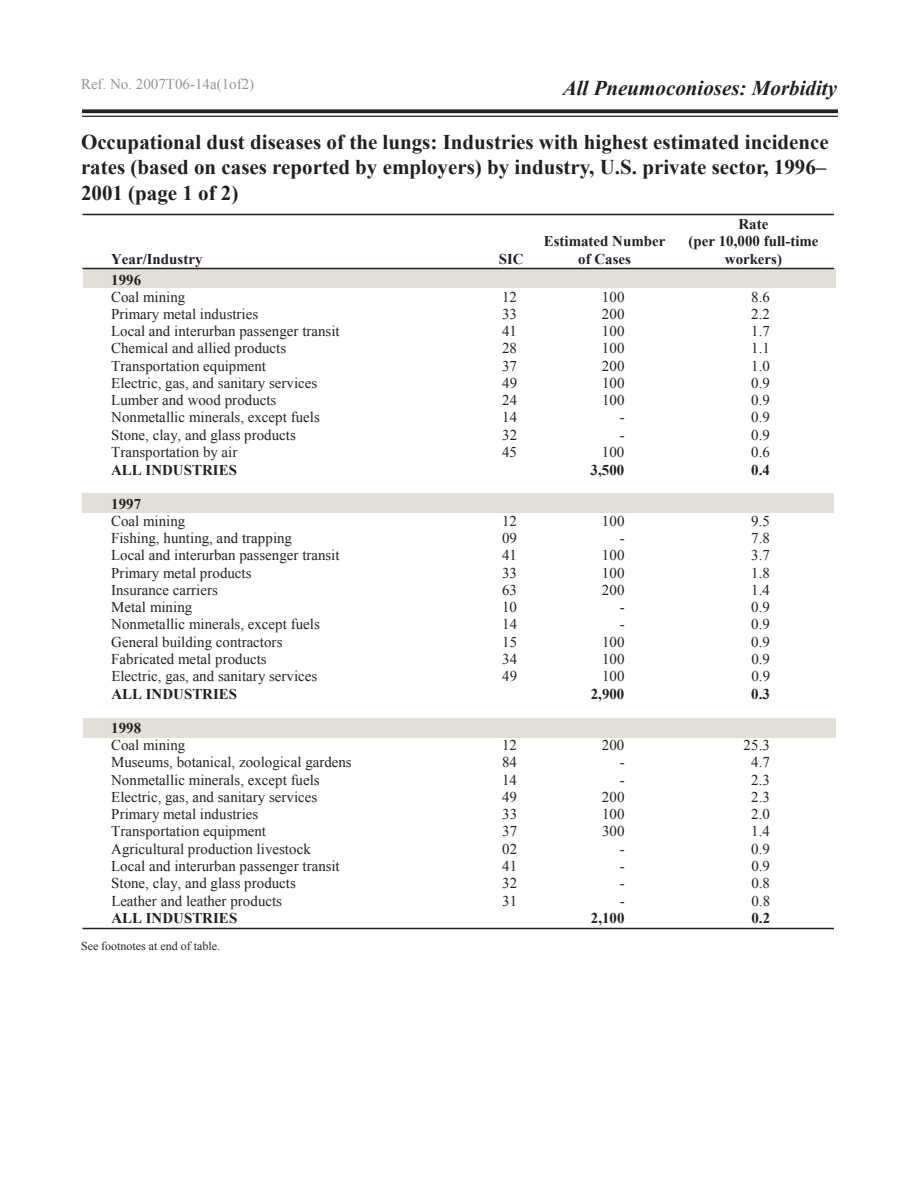
<style>
.page{position:relative;width:918px;height:1188px;background:#fff}
.page>*{position:absolute;margin:0;border:0;box-sizing:border-box;transform-origin:0 0}
.t1{font:700 21px/25.2px "Times New Roman";color:#231f20;text-align:justify}
.t2{font:italic 700 21px "Times New Roman";color:#231f20}
.t3{font:15px/17px "Times New Roman";color:#231f20}
.t4{font:700 15px/17.2px "Times New Roman";color:#231f20;text-align:center}
.t5{font:15px "Times New Roman";color:#939598}
.t6{font:12px "Times New Roman";color:#231f20}
.s1{font-weight:700}
</style>
<div class="page">
<svg style="left:82px;top:109px;width:756px;height:4px;background:#3a3637"></svg>
<hr style="left:82px;top:116px;width:756px;height:1px;background:#231f20">
<div style="left:83px;top:718px;width:752px;height:19px;background:#e2dfd7"></div>
<div style="left:83px;top:494px;width:751px;height:19px;background:#e2dfd7"></div>
<div style="left:83px;top:268px;width:752px;height:20px;background:#e2dfd7"></div>
<hr style="left:82px;top:214px;width:752px;height:1px;background:#231f20">
<hr style="left:82px;top:928px;width:752px;height:1px;background:#231f20">
<hr style="left:82px;top:268px;width:752px;height:1px;background:#231f20">
<p class="t5" style="left:81px;top:74px;width:175px">Ref. No. 2007T06-14a(1of2)</p>
<h1 class="t2" style="left:563px;top:74px;width:276px">All Pneumoconioses: Morbidity</h1>
<p class="t1" style="left:81px;top:129px;width:749px">Occupational dust diseases of the lungs: Industries with highest estimated incidence rates (based on cases reported by employers) by industry, U.S. private sector, 1996– 2001 (page 1 of 2)</p>
<p class="t4" style="left:111px;top:250px;width:93px">Year/Industry</p>
<p class="t4" style="left:499px;top:250px;width:26px">SIC</p>
<p class="t4" style="left:544px;top:232px;width:123px">Estimated Number of Cases</p>
<p class="t4" style="left:688px;top:215px;width:131px">Rate<br>(per 10,000 full - time workers)</p>
<p class="t3" style="left:111px;top:271px;width:76px"><span class="s1">1996<br></span>Coal mining</p>
<p class="t3" style="left:502px;top:288px;width:16px">12</p>
<p class="t3" style="left:602px;top:288px;width:24px">100</p>
<p class="t3" style="left:751px;top:288px;width:20px">8.6</p>
<p class="t3" style="left:111px;top:305px;width:149px">Primary metal industries</p>
<p class="t3" style="left:502px;top:305px;width:16px">33</p>
<p class="t3" style="left:602px;top:305px;width:24px">200</p>
<p class="t3" style="left:751px;top:305px;width:20px">2.2</p>
<p class="t3" style="left:111px;top:322px;width:230px">Local and interurban passenger transit</p>
<p class="t3" style="left:502px;top:322px;width:16px">41</p>
<p class="t3" style="left:602px;top:322px;width:24px">100</p>
<p class="t3" style="left:751px;top:322px;width:20px">1.7</p>
<p class="t3" style="left:111px;top:340px;width:176px">Chemical and allied products</p>
<p class="t3" style="left:502px;top:340px;width:16px">28</p>
<p class="t3" style="left:602px;top:340px;width:24px">100</p>
<p class="t3" style="left:751px;top:340px;width:20px">1. 1</p>
<p class="t3" style="left:111px;top:357px;width:156px">Transportation equipment</p>
<p class="t3" style="left:502px;top:357px;width:16px">37</p>
<p class="t3" style="left:602px;top:357px;width:24px">200</p>
<p class="t3" style="left:751px;top:357px;width:20px">1.0</p>
<p class="t3" style="left:111px;top:374px;width:208px">Electric, gas, and sanitary services</p>
<p class="t3" style="left:502px;top:374px;width:16px">49</p>
<p class="t3" style="left:602px;top:374px;width:24px">100</p>
<p class="t3" style="left:751px;top:374px;width:20px">0.9</p>
<p class="t3" style="left:111px;top:391px;width:167px">Lumber and wood products</p>
<p class="t3" style="left:502px;top:391px;width:16px">24</p>
<p class="t3" style="left:602px;top:391px;width:24px">100</p>
<p class="t3" style="left:751px;top:391px;width:20px">0.9</p>
<p class="t3" style="left:111px;top:409px;width:210px">Nonmetallic minerals, except fuels</p>
<p class="t3" style="left:502px;top:409px;width:16px">14</p>
<p class="t3" style="left:620px;top:409px;width:6px">-</p>
<p class="t3" style="left:751px;top:409px;width:20px">0.9</p>
<p class="t3" style="left:111px;top:426px;width:186px">Stone, clay, and glass products</p>
<p class="t3" style="left:502px;top:426px;width:16px">32</p>
<p class="t3" style="left:620px;top:426px;width:6px">-</p>
<p class="t3" style="left:751px;top:426px;width:20px">0.9</p>
<p class="t3" style="left:111px;top:443px;width:128px">Transportation by air</p>
<p class="t3" style="left:502px;top:443px;width:16px">45</p>
<p class="t3" style="left:602px;top:443px;width:24px">1 00</p>
<p class="t3" style="left:751px;top:443px;width:20px">0.6</p>
<p class="t4" style="left:111px;top:460px;width:127px">ALL INDUSTRIES</p>
<p class="t4" style="left:591px;top:460px;width:35px">3,500</p>
<p class="t4" style="left:751px;top:460px;width:20px">0.4</p>
<p class="t3" style="left:111px;top:495px;width:76px"><span class="s1">1997<br></span>Coal mining</p>
<p class="t3" style="left:502px;top:512px;width:16px">12</p>
<p class="t3" style="left:602px;top:512px;width:24px">100</p>
<p class="t3" style="left:751px;top:512px;width:20px">9.5</p>
<p class="t3" style="left:111px;top:529px;width:182px">Fishing, hunting, and trapping</p>
<p class="t3" style="left:502px;top:529px;width:16px">09</p>
<p class="t3" style="left:620px;top:529px;width:6px">-</p>
<p class="t3" style="left:751px;top:529px;width:20px">7.8</p>
<p class="t3" style="left:111px;top:547px;width:230px">Local and interurban passenger transit</p>
<p class="t3" style="left:502px;top:547px;width:16px">41</p>
<p class="t3" style="left:602px;top:547px;width:24px">100</p>
<p class="t3" style="left:751px;top:547px;width:20px">3.7</p>
<p class="t3" style="left:111px;top:564px;width:142px">Primary metal products</p>
<p class="t3" style="left:502px;top:564px;width:16px">33</p>
<p class="t3" style="left:602px;top:564px;width:24px">100</p>
<p class="t3" style="left:751px;top:564px;width:20px">1.8</p>
<p class="t3" style="left:111px;top:581px;width:108px">Insurance carriers</p>
<p class="t3" style="left:502px;top:581px;width:16px">63</p>
<p class="t3" style="left:602px;top:581px;width:24px">200</p>
<p class="t3" style="left:751px;top:581px;width:20px">1.4</p>
<p class="t3" style="left:111px;top:598px;width:82px">Metal mining</p>
<p class="t3" style="left:502px;top:598px;width:16px">10</p>
<p class="t3" style="left:620px;top:598px;width:6px">-</p>
<p class="t3" style="left:751px;top:598px;width:20px">0.9</p>
<p class="t3" style="left:111px;top:616px;width:210px">Nonmetallic minerals, except fuels</p>
<p class="t3" style="left:502px;top:616px;width:16px">14</p>
<p class="t3" style="left:620px;top:616px;width:6px">-</p>
<p class="t3" style="left:751px;top:616px;width:20px">0.9</p>
<p class="t3" style="left:111px;top:633px;width:173px">General building contractors</p>
<p class="t3" style="left:502px;top:633px;width:16px">15</p>
<p class="t3" style="left:602px;top:633px;width:24px">100</p>
<p class="t3" style="left:751px;top:633px;width:20px">0.9</p>
<p class="t3" style="left:111px;top:650px;width:157px">Fabricated metal products</p>
<p class="t3" style="left:502px;top:650px;width:16px">34</p>
<p class="t3" style="left:602px;top:650px;width:24px">100</p>
<p class="t3" style="left:751px;top:650px;width:20px">0.9</p>
<p class="t3" style="left:111px;top:667px;width:208px">Electric, gas, and sanitary services</p>
<p class="t3" style="left:502px;top:667px;width:16px">49</p>
<p class="t3" style="left:602px;top:667px;width:24px">100</p>
<p class="t3" style="left:751px;top:667px;width:20px">0.9</p>
<p class="t4" style="left:111px;top:685px;width:127px">ALL INDUSTRIES</p>
<p class="t4" style="left:591px;top:685px;width:35px">2,900</p>
<p class="t4" style="left:751px;top:685px;width:20px">0.3</p>
<p class="t3" style="left:111px;top:720px;width:76px"><span class="s1">1998<br></span>Coal mining</p>
<p class="t3" style="left:502px;top:736px;width:16px">12</p>
<p class="t3" style="left:602px;top:736px;width:24px">200</p>
<p class="t3" style="left:744px;top:736px;width:28px">25.3</p>
<p class="t3" style="left:111px;top:754px;width:242px">Museums, botanical, zoological gardens</p>
<p class="t3" style="left:502px;top:754px;width:16px">84</p>
<p class="t3" style="left:620px;top:754px;width:6px">-</p>
<p class="t3" style="left:751px;top:754px;width:20px">4.7</p>
<p class="t3" style="left:111px;top:771px;width:210px">Nonmetallic minerals, except fuels</p>
<p class="t3" style="left:502px;top:771px;width:16px">14</p>
<p class="t3" style="left:620px;top:771px;width:6px">-</p>
<p class="t3" style="left:751px;top:771px;width:20px">2.3</p>
<p class="t3" style="left:111px;top:788px;width:208px">Electric, gas, and sanitary services</p>
<p class="t3" style="left:502px;top:788px;width:16px">49</p>
<p class="t3" style="left:602px;top:788px;width:24px">200</p>
<p class="t3" style="left:751px;top:788px;width:20px">2.3</p>
<p class="t3" style="left:111px;top:805px;width:149px">Primary metal industries</p>
<p class="t3" style="left:502px;top:805px;width:16px">33</p>
<p class="t3" style="left:602px;top:805px;width:24px">100</p>
<p class="t3" style="left:751px;top:805px;width:20px">2.0</p>
<p class="t3" style="left:111px;top:823px;width:156px">Transportation equipment</p>
<p class="t3" style="left:502px;top:823px;width:16px">37</p>
<p class="t3" style="left:602px;top:823px;width:24px">300</p>
<p class="t3" style="left:751px;top:823px;width:20px">1.4</p>
<p class="t3" style="left:111px;top:840px;width:201px">Agricultural production livestock</p>
<p class="t3" style="left:502px;top:840px;width:16px">02</p>
<p class="t3" style="left:620px;top:840px;width:6px">-</p>
<p class="t3" style="left:751px;top:840px;width:20px">0.9</p>
<p class="t3" style="left:111px;top:857px;width:230px">Local and interurban passenger transit</p>
<p class="t3" style="left:502px;top:857px;width:16px">41</p>
<p class="t3" style="left:620px;top:857px;width:6px">-</p>
<p class="t3" style="left:751px;top:857px;width:20px">0.9</p>
<p class="t3" style="left:111px;top:875px;width:186px">Stone, clay, and glass products</p>
<p class="t3" style="left:502px;top:875px;width:16px">32</p>
<p class="t3" style="left:620px;top:875px;width:6px">-</p>
<p class="t3" style="left:751px;top:875px;width:20px">0.8</p>
<p class="t3" style="left:111px;top:892px;width:172px">Leather and leather products</p>
<p class="t3" style="left:502px;top:892px;width:16px">31</p>
<p class="t3" style="left:620px;top:892px;width:6px">-</p>
<p class="t3" style="left:751px;top:892px;width:20px">0.8</p>
<p class="t4" style="left:111px;top:909px;width:127px">ALL INDUSTRIES</p>
<p class="t4" style="left:591px;top:909px;width:35px">2,100</p>
<p class="t4" style="left:751px;top:909px;width:20px">0.2</p>
<p class="t6" style="left:81px;top:938px;width:141px">See footnotes at end of table.</p>
</div>
